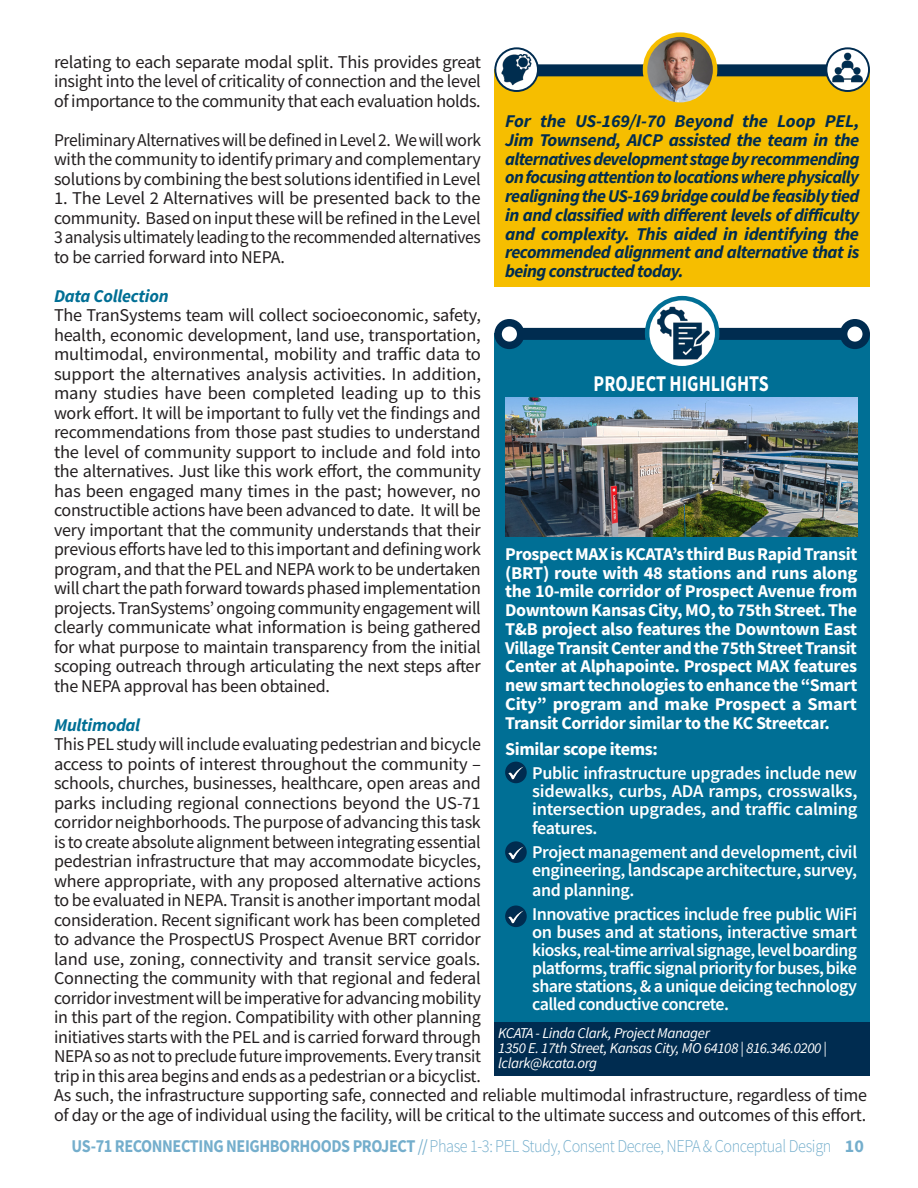
<style>
.page{position:relative;width:918px;height:1188px;background:#fff}
.page>*{position:absolute;margin:0;border:0;box-sizing:border-box;transform-origin:0 0}
.t1{font:700 22.5px "Source Sans Pro";color:#fff;scale:.8 1}
.t2{font:18px/19.5px "Source Sans Pro";letter-spacing:-.015em;color:#231f20;text-align:justify}
.t3{font:600 18px/18px "Source Sans Pro";letter-spacing:-.02em;color:#fff;text-align:justify}
.t4{font:700 18px/18.9px "Source Sans Pro";letter-spacing:-.02em;color:#fff;text-align:justify}
.t5{font:italic 700 18px/18.8px "Source Sans Pro";letter-spacing:-.03em;color:#002c50;text-align:justify}
.t6{font:300 18px "Source Sans Pro";letter-spacing:-.025em;color:#74aecc;scale:.9 1}
.t7{font:italic 700 18px "Source Sans Pro";letter-spacing:-.015em;color:#006f95}
.t8{font:italic 15px "Source Sans Pro";letter-spacing:-.025em;color:#fff}
.s1{font-weight:700}
.s2{font-weight:400}
</style>
<div class="page">
<div style="left:494px;top:70px;width:376px;height:217px;background:#f6be00"></div>
<div style="left:527px;top:64px;width:312px;height:12px;background:#002c50"></div>
<img style="left:645px;top:35px;width:70px;height:70px;border-radius:35px">
<div style="left:643px;top:32px;width:74px;height:75px;border:4px solid #f6be00;border-radius:50%"></div>
<svg style="left:826px;top:48px;width:43px;height:43px"></svg>
<img style="left:830px;top:52px;width:35px;height:31px">
<div style="left:825px;top:47px;width:45px;height:45px;border:2px solid #002c50;border-radius:50%"></div>
<svg style="left:495px;top:48px;width:43px;height:43px"></svg>
<img style="left:498px;top:54px;width:37px;height:31px">
<div style="left:494px;top:47px;width:45px;height:45px;border:2px solid #002c50;border-radius:50%"></div>
<div style="left:494px;top:333px;width:376px;height:735px;background:#006f95"></div>
<div style="left:518px;top:328px;width:326px;height:12px;background:#002c50"></div>
<svg style="left:647px;top:298px;width:70px;height:70px"></svg>
<img style="left:656px;top:305px;width:55px;height:56px">
<div style="left:645px;top:296px;width:74px;height:74px;border:4px solid #006f95;border-radius:50%"></div>
<div style="left:498px;top:323px;width:23px;height:22px;background:#fff;border-radius:50%"></div>
<div style="left:494px;top:319px;width:30px;height:30px;border:8px solid #002c50;border-radius:50%"></div>
<div style="left:844px;top:323px;width:22px;height:22px;background:#fff;border-radius:50%"></div>
<div style="left:840px;top:319px;width:30px;height:30px;border:8px solid #002c50;border-radius:50%"></div>
<img style="left:505px;top:397px;width:352px;height:139px">
<div style="left:505px;top:762px;width:22px;height:21px;background:#002c50;border-radius:50%"></div>
<img style="left:507px;top:766px;width:17px;height:14px">
<svg style="left:505px;top:841px;width:22px;height:22px"></svg>
<img style="left:507px;top:845px;width:17px;height:14px">
<div style="left:505px;top:906px;width:22px;height:21px;background:#002c50;border-radius:50%"></div>
<img style="left:507px;top:910px;width:17px;height:14px">
<div style="left:494px;top:1022px;width:376px;height:54px;background:#002c50"></div>
<p class="t2" style="left:54px;top:52px;width:429px">relating to each separate modal split. This provides great insight into the level of criticality of connection and the level of importance to the community that each evaluation holds.</p>
<p class="t2" style="left:54px;top:130px;width:429px">Preliminary Alternatives will be defined in Level 2. We will work with the community to identify primary and complementary solutions by combining the best solutions identified in Level</p>
<p class="t2" style="left:54px;top:188px;width:428px">1. The Level 2 Alternatives will be presented back to the community. Based on input these will be refined in the Level 3 analysis ultimately leading to the recommended alternatives to be carried forward into NEPA.</p>
<p class="t7" style="left:54px;top:283px;width:116px">Data Collection</p>
<p class="t2" style="left:54px;top:305px;width:429px">The TranSystems team will collect socioeconomic, safety, health, economic development, land use, transportation, multimodal, environmental, mobility and traffic data to support the alternatives analysis activities. In addition, many studies have been completed leading up to this work effort. It will be important to fully vet the findings and recommendations from those past studies to understand the level of community support to include and fold into the alternatives. Just like this work effort, the community has been engaged many times in the past; however, no constructible actions have been advanced to date. It will be very important that the community understands that their previous efforts have led to this important and defining work program, and that the PEL and NEPA work to be undertaken will chart the path forward towards phased implementation projects. TranSystems’ ongoing community engagement will clearly communicate what information is being gathered for what purpose to maintain transparency from the initial scoping outreach through articulating the next steps after the NEPA approval has been obtained.</p>
<p class="t7" style="left:54px;top:712px;width:88px">Multimodal</p>
<p class="t2" style="left:54px;top:734px;width:815px;text-align:left">This PEL study will include evaluating pedestrian and bicycle<br>access to points of interest throughout the community –<br>schools, churches, businesses, healthcare, open areas and<br>parks including regional connections beyond the US-71<br>corridor neighborhoods. The purpose of advancing this task<br>is to create absolute alignment between integrating essential<br>pedestrian infrastructure that may accommodate bicycles,<br>where appropriate, with any proposed alternative actions<br>to be evaluated in NEPA. Transit is another important modal<br>consideration. Recent significant work has been completed<br>to advance the ProspectUS Prospect Avenue BRT corridor<br>land use, zoning, connectivity and transit service goals.<br>Connecting the community with that regional and federal<br>corridor investment will be imperative for advancing mobility<br>in this part of the region. Compatibility with other planning<br>initiatives starts with the PEL and is carried forward through<br>NEPA so as not to preclude future improvements. Every transit<br>trip in this area begins and ends as a pedestrian or a bicyclist.<br>As such, the infrastructure supporting safe, connected and reliable multimodal infrastructure, regardless of time of day or the age of individual using the facility, will be critical to the ultimate success and outcomes of this effort.</p>
<p class="t5" style="left:505px;top:112px;width:356px">For the US-169/I-70 Beyond the Loop PEL, Jim Townsend, AICP assisted the team in the alternatives development stage by recommending on focusing attention to locations where physically realigning the US-169 bridge could be feasibly tied in and classified with different levels of difficulty and complexity. This aided in identifying the recommended alignment and alternative that is being constructed today.</p>
<p class="t1" style="left:594px;top:368px;width:220px">PROJECT HIGHLIGHTS</p>
<p class="t4" style="left:505px;top:544px;width:354px">Prospect MAX is KCATA’s third Bus Rapid Transit (BRT) route with 48 stations and runs along the 10-mile corridor of Prospect Avenue from Downtown Kansas City, MO, to 75th Street. The T&amp;B project also features the Downtown East Village Transit Center and the 75th Street Transit Center at Alphapointe. Prospect MAX features new smart technologies to enhance the “Smart City” program and make Prospect a Smart Transit Corridor similar to the KC Streetcar.</p>
<p class="t4" style="left:505px;top:739px;width:154px">Similar scope items:</p>
<p class="t3" style="left:532px;top:763px;width:327px;line-height:18.5px;text-indent:-20px">• Public infrastructure upgrades include new sidewalks, curbs, ADA ramps, crosswalks, intersection upgrades, and traffic calming features.</p>
<p class="t3" style="left:532px;top:843px;width:327px;line-height:18.8px;text-indent:-20px">• Project management and development, civil engineering, landscape architecture, survey, and planning.</p>
<p class="t3" style="left:532px;top:905px;width:327px;text-indent:-20px">• Innovative practices include free public WiFi on buses and at stations, interactive smart kiosks, real-time arrival signage, level boarding platforms, traffic signal priority for buses, bike share stations, &amp; a unique deicing technology called conductive concrete.</p>
<p class="t8" style="left:498px;top:1023px;width:213px">KCATA - Linda Clark, Project Manager</p>
<p class="t8" style="left:498px;top:1038px;width:330px">1350 E. 17th Street, Kansas City, MO 64108 | 816.346.0200 |</p>
<p class="t8" style="left:498px;top:1053px;width:101px">lclark@kcata.org</p>
<p class="t6" style="left:72px;top:1135px;width:882px"><span class="s1">US-71 RECONNECTING NEIGHBORHOODS PROJECT</span> <span class="s2">//</span>Phase 1-3: PEL Study, Consent Decree, NEPA &amp; Conceptual Design <span class="s1">10</span></p>
</div>
